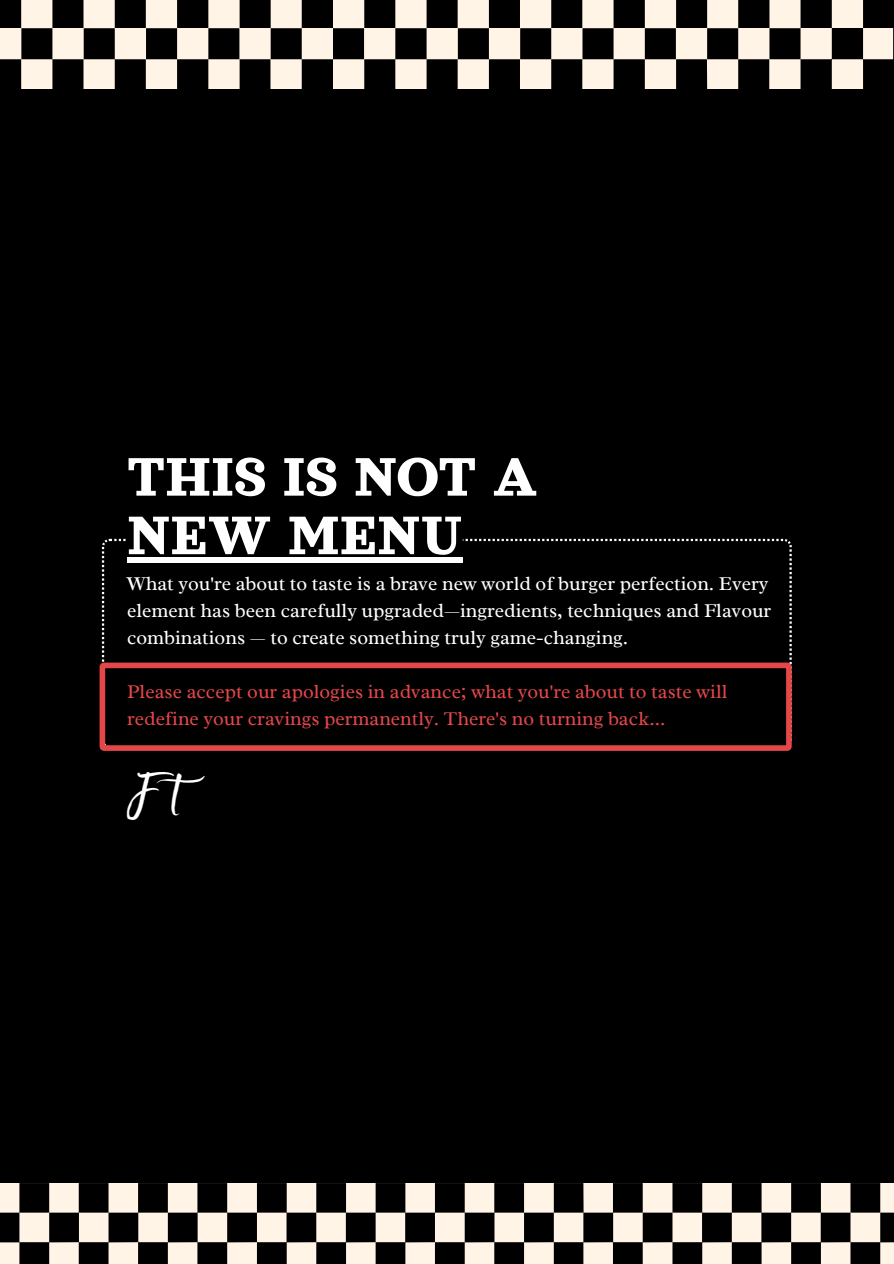
<style>
.page{position:relative;width:894px;height:1264px;background:#fff}
.page>*{position:absolute;margin:0;border:0;box-sizing:border-box;transform-origin:0 0}
.t1{font:61.95px/58.5px "Orelega One";color:#fff}
.t2{font:42.3px "Faith And Glory One";color:#fff}
.t3{font:19.8px/27px "Radley";color:#fff}
.t4{font:19.8px/27px "Radley";color:#e34749}
</style>
<div class="page">
<div style="left:0;top:0;width:893px;height:1263px;background:#000"></div>
<svg style="left:0;top:1183px;width:893px;height:80px"></svg>
<svg style="left:0;top:0;width:892px;height:89px"></svg>
<svg style="left:102px;top:539px;width:689px;height:123px"></svg>
<svg style="left:99px;top:662px;width:692px;height:88px"></svg>
<svg style="left:127px;top:538px;width:426px;height:28px"></svg>
<div style="left:127px;top:557px;width:335px;height:6px;background:#fff"></div>
<p class="t1" style="left:127px;top:447px;width:412px">THIS IS NOT A<br>NEW MENU</p>
<p class="t3" style="left:127px;top:570px;width:645px">What you're about to taste is a brave new world of burger perfection. Every element has been carefully upgraded—ingredients, techniques and Flavour combinations — to create something truly game-changing.</p>
<h1 class="t4" style="left:127px;top:678px;width:601px">Please accept our apologies in advance; what you're about to taste will redefine your cravings permanently. There's no turning back...</h1>
<p class="t2" style="left:127px;top:763px;width:95px">F t</p>
</div>
